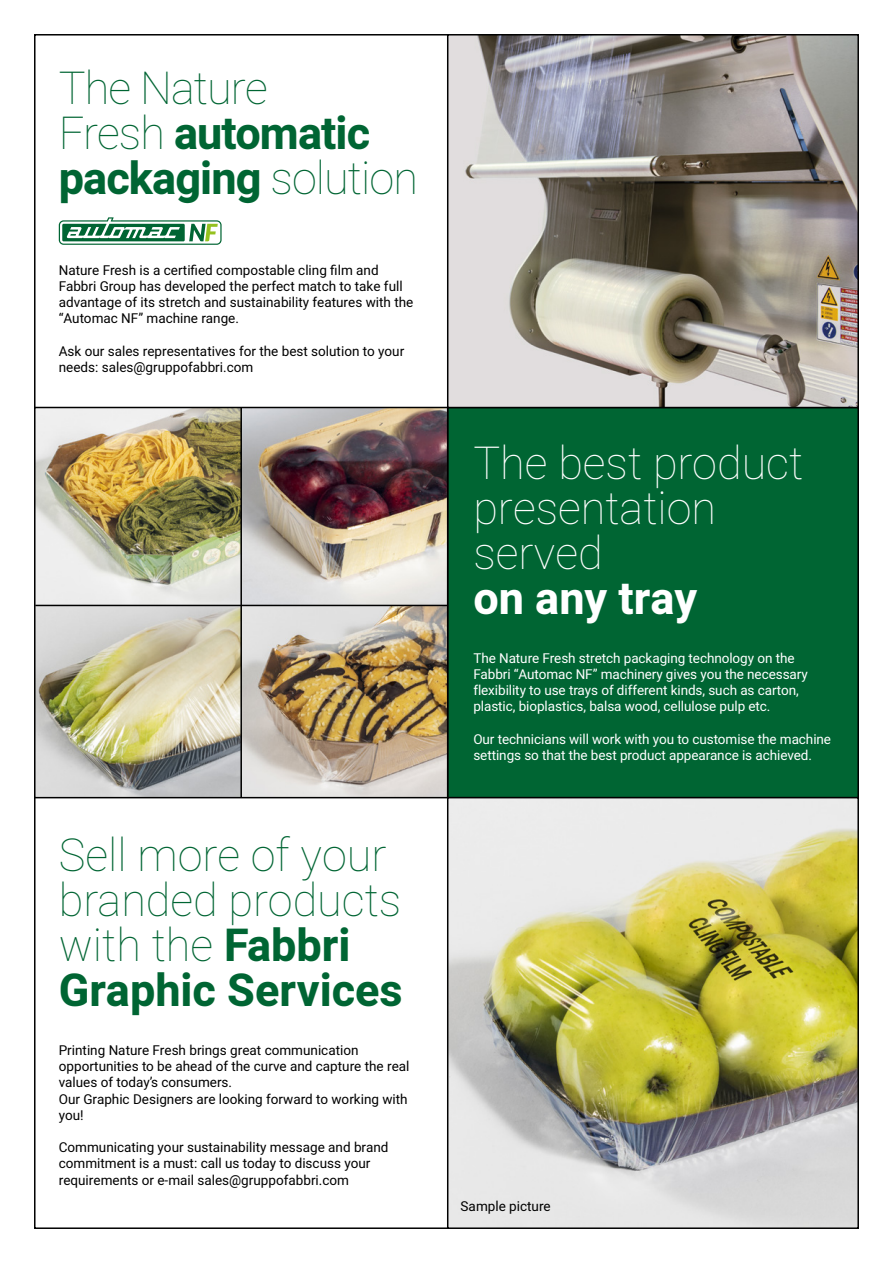
<style>
.page{position:relative;width:893px;height:1263px;background:#fff}
.page>*{position:absolute;margin:0;border:0;box-sizing:border-box;transform-origin:0 0}
.t1{font:100 45px/45px "Heebo";color:#006533}
.t2{font:100 45px/45px "Heebo";letter-spacing:-.02em;color:#006533}
.t3{font:100 45px/45px "Heebo";color:#fff}
.t4{font:700 45px "Heebo";color:#fff}
.t5{font:13.5px/16.2px "Heebo";color:#000}
.t6{font:13.5px/16.2px "Heebo";letter-spacing:-.005em;color:#fff}
.s1{font-weight:700}
</style>
<div class="page">
<div style="left:34px;top:34px;width:825px;height:1195px;background:#fff;border:2px solid #000"></div>
<div style="left:447px;top:407px;width:412px;height:391px;background:#006533;border:2px solid #000"></div>
<img style="left:450px;top:37px;width:406px;height:368px">
<div style="left:447px;top:34px;width:412px;height:374px;border:2px solid #000"></div>
<img style="left:37px;top:410px;width:408px;height:385px">
<div style="left:34px;top:407px;width:414px;height:391px;border:2px solid #000"></div>
<img style="left:450px;top:800px;width:406px;height:426px">
<div style="left:447px;top:797px;width:412px;height:432px;border:2px solid #000"></div>
<hr style="left:240px;top:408px;width:2px;height:389px;background:#000">
<hr style="left:35px;top:605px;width:412px;height:1px;background:#000">
<svg style="left:59px;top:217px;width:163px;height:28px"></svg>
<h1 class="t2" style="left:59px;top:64px;width:361px">The Nature<br>Fresh <span class="s1">automatic packaging</span> solution</h1>
<p class="t5" style="left:59px;top:262px;width:356px">Nature Fresh is a certified compostable cling film and Fabbri Group has developed the perfect match to take full advantage of its stretch and sustainability features with the “Automac NF” machine range.</p>
<p class="t5" style="left:59px;top:343px;width:347px">Ask our sales representatives for the best solution to your needs: sales@gruppofabbri.com</p>
<h1 class="t1" style="left:59px;top:832px;width:345px">Sell more of your branded products with the <span class="s1">Fabbri<br>Graphic Services</span></h1>
<p class="t5" style="left:59px;top:1042px;width:352px">Printing Nature Fresh brings great communication opportunities to be ahead of the curve and capture the real values of today’s consumers.<br>Our Graphic Designers are looking forward to working with you!</p>
<p class="t5" style="left:59px;top:1139px;width:331px">Communicating your sustainability message and brand commitment is a must: call us today to discuss your requirements or e-mail sales@gruppofabbri.com</p>
<h1 class="t3" style="left:473px;top:439px;width:331px">The best product presentation served</h1>
<h1 class="t4" style="left:473px;top:567px;width:225px">on any tray</h1>
<p class="t6" style="left:473px;top:650px;width:336px">The Nature Fresh stretch packaging technology on the Fabbri “Automac NF” machinery gives you the necessary flexibility to use trays of different kinds, such as carton, plastic, bioplastics, balsa wood, cellulose pulp etc.</p>
<p class="t6" style="left:473px;top:731px;width:359px">Our technicians will work with you to customise the machine settings so that the best product appearance is achieved.</p>
<p class="t5" style="left:461px;top:1198px;width:92px">Sample picture</p>
</div>
